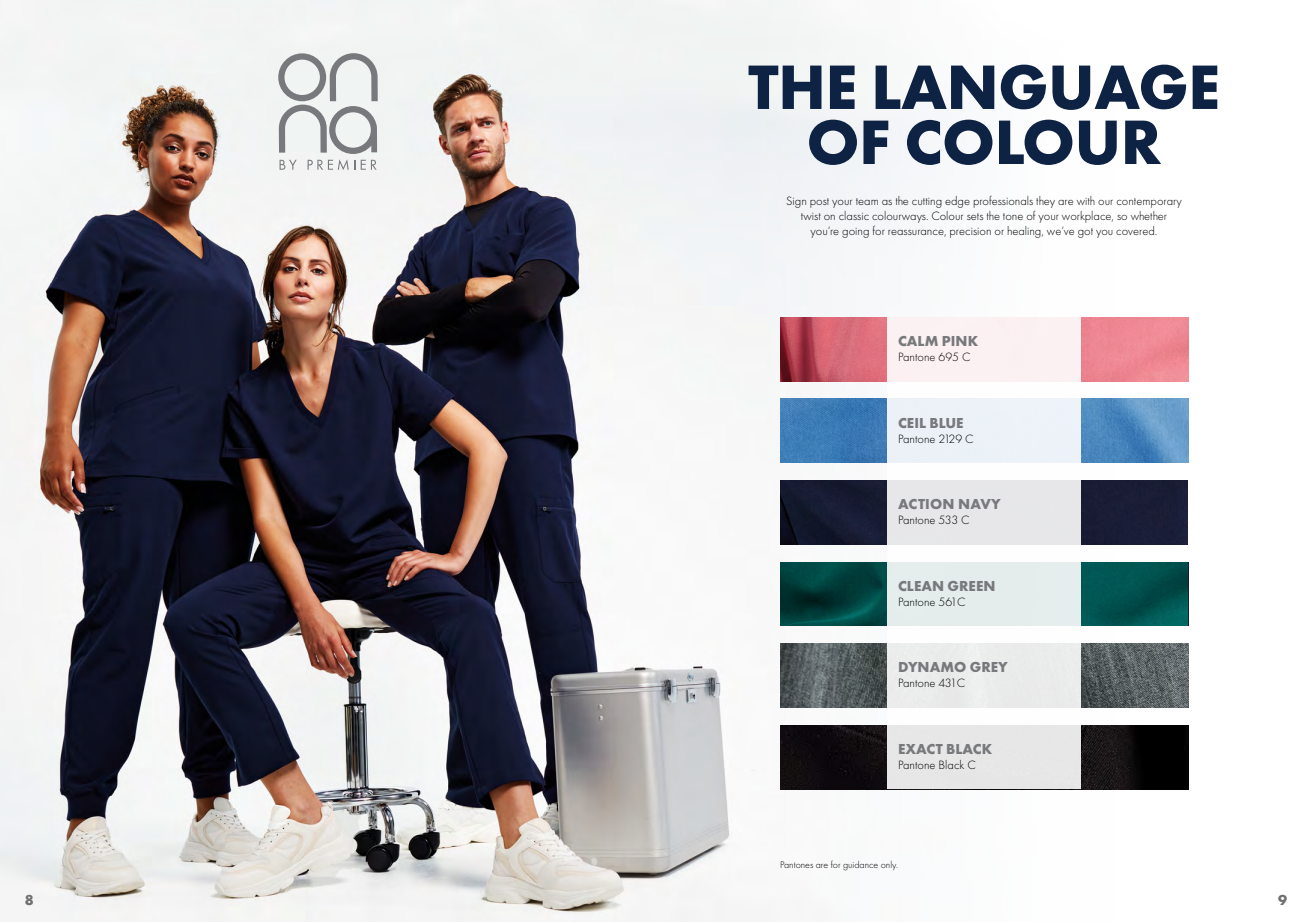
<style>
.page{position:relative;width:1312px;height:922px;background:#fff}
.page>*{position:absolute;margin:0;border:0;box-sizing:border-box;transform-origin:0 0}
.t1{font:700 65px/55px "Futura PT";letter-spacing:-.01em;color:#0e2244;text-align:center}
.t2{font:700 15px "Futura PT";color:#78797c}
.t3{font:700 15px "Futura PT";color:#706f6f}
.t4{font:300 12.5px/15px "Futura PT";color:#000;text-align:center}
.t5{font:300 10px "Futura PT";color:#000}
</style>
<div class="page">
<img style="left:0;top:0;width:1113px;height:921px">
<svg style="left:278px;top:53px;width:99px;height:117px"></svg>
<img style="left:780px;top:399px;width:407px;height:63px">
<svg style="left:780px;top:562px;width:407px;height:63px;background:#014a47"></svg>
<img style="left:780px;top:643px;width:407px;height:64px">
<img style="left:780px;top:725px;width:407px;height:63px">
<img style="left:780px;top:317px;width:407px;height:64px">
<img style="left:780px;top:480px;width:407px;height:64px">
<svg style="left:887px;top:317px;width:193px;height:471px;fill:#ebeded"></svg>
<h1 class="t1" style="left:748px;top:58px;width:473px">THE LANGUAGE<br>OF COLOUR</h1>
<p class="t4" style="left:786px;top:194px;width:397px">Sign post your team as the cutting edge professionals they are with our contemporary twist on classic colourways. Colour sets the tone of your workplace, so whether you’re going for reassurance, precision or healing, we’ve got you covered.</p>
<p class="t2" style="left:897px;top:331px;width:82px">CALM PINK</p>
<p class="t4" style="left:897px;top:349px;width:74px">Pantone 695 C</p>
<p class="t2" style="left:897px;top:413px;width:67px">CEIL BLUE</p>
<p class="t4" style="left:897px;top:431px;width:77px">Pantone 2129 C</p>
<p class="t2" style="left:898px;top:494px;width:104px">ACTION NAVY</p>
<p class="t4" style="left:897px;top:512px;width:73px">Pantone 533 C</p>
<p class="t2" style="left:897px;top:576px;width:99px">CLEAN GREEN</p>
<p class="t4" style="left:897px;top:594px;width:69px">Pantone 561C</p>
<p class="t2" style="left:897px;top:657px;width:111px">DYNAMO GREY</p>
<p class="t4" style="left:897px;top:675px;width:69px">Pantone 431C</p>
<p class="t2" style="left:897px;top:739px;width:95px">EXACT BLACK</p>
<p class="t4" style="left:897px;top:757px;width:79px">Pantone Black C</p>
<p class="t5" style="left:780px;top:859px;width:120px">Pantones are for guidance only.</p>
<p class="t3" style="left:25px;top:890px;width:11px">8</p>
<p class="t3" style="left:1277px;top:890px;width:11px">9</p>
</div>
